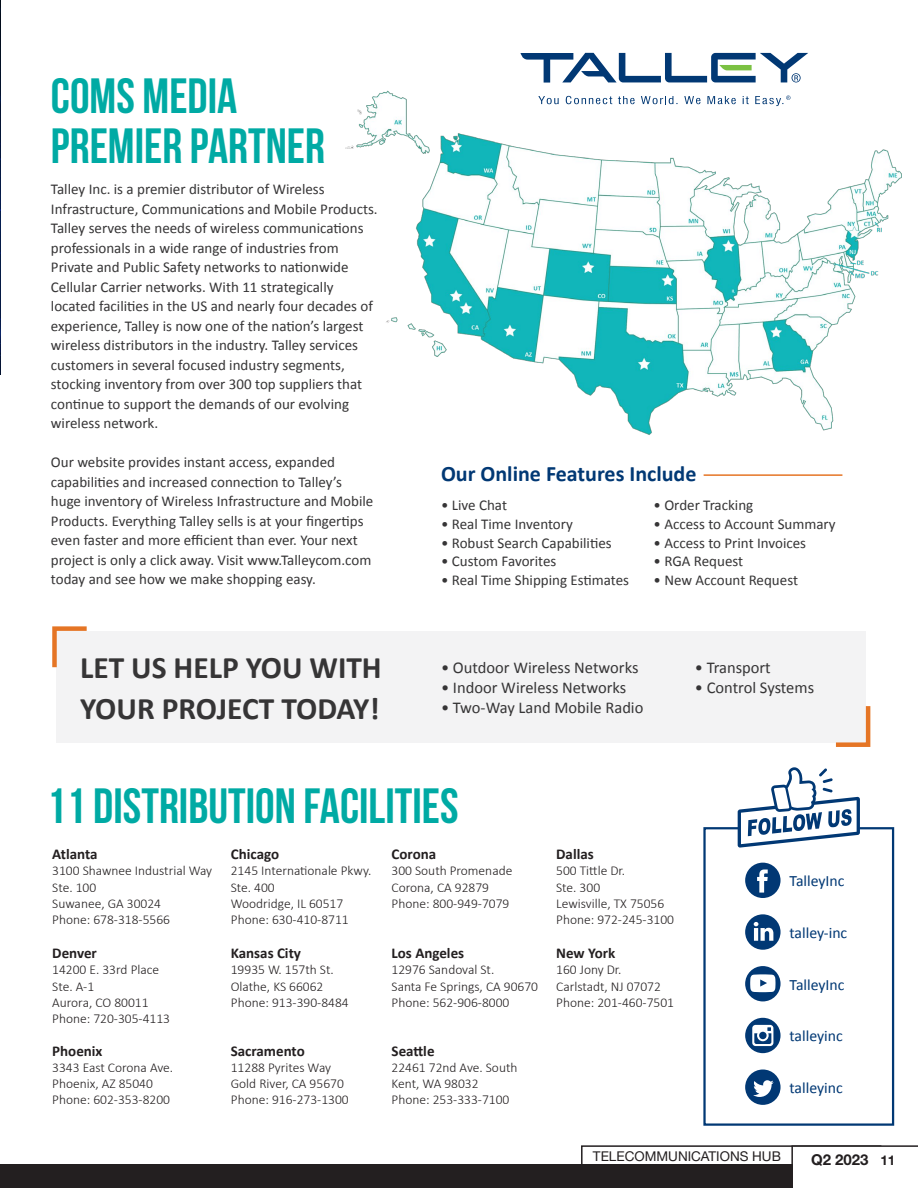
<style>
.page{position:relative;width:918px;height:1188px;background:#fff}
.page>*{position:absolute;margin:0;border:0;box-sizing:border-box;transform-origin:0 0}
.t1{font:700 49.5px/49.5px "Bebas Neue";color:#00aaa4}
.t2{font:700 31.35px/40.8px "Calibri";color:#363536}
.t3{font:700 22.05px "Calibri";color:#013874}
.t4{font:16.5px "Calibri";color:#363536}
.t5{font:15.75px "Calibri";color:#013874}
.t6{font:15px/19.5px "Calibri";color:#363536}
.t7{font:700 15px "Calibri";color:#231f20}
.t8{font:700 15px "Helvetica Neue LT Std";color:#231f20}
.t9{font:300 13.5px/16.2px "Calibri";color:#231f20}
.t10{font:13.5px "Helvetica Neue LT Std";color:#231f20}
.s1{font-size:13.5px}
</style>
<div class="page">
<div style="left:57px;top:631px;width:809px;height:112px;background:#f3f3f4"></div>
<svg style="left:52px;top:626px;width:35px;height:46px"></svg>
<svg style="left:835px;top:706px;width:36px;height:41px"></svg>
<img style="left:345px;top:90px;width:557px;height:345px">
<hr style="left:704px;top:474px;width:138px;height:2px;background:#e57525">
<svg style="left:538px;top:96px;width:21px;height:8px"></svg>
<svg style="left:566px;top:96px;width:46px;height:8px"></svg>
<svg style="left:618px;top:96px;width:17px;height:8px"></svg>
<svg style="left:641px;top:96px;width:37px;height:8px"></svg>
<svg style="left:684px;top:96px;width:16px;height:8px"></svg>
<svg style="left:707px;top:96px;width:29px;height:8px"></svg>
<svg style="left:743px;top:96px;width:6px;height:8px"></svg>
<svg style="left:755px;top:96px;width:36px;height:10px"></svg>
<svg style="left:521px;top:53px;width:287px;height:30px"></svg>
<svg style="left:738px;top:767px;width:122px;height:59px"></svg>
<svg style="left:703px;top:826px;width:192px;height:300px"></svg>
<svg style="left:745px;top:914px;width:36px;height:36px"></svg>
<svg style="left:745px;top:863px;width:36px;height:35px"></svg>
<svg style="left:745px;top:1018px;width:36px;height:35px"></svg>
<svg style="left:745px;top:1070px;width:36px;height:35px"></svg>
<svg style="left:745px;top:966px;width:36px;height:35px"></svg>
<img style="left:0;top:0;width:1px;height:375px">
<svg style="left:581px;top:1145px;width:337px;height:43px"></svg>
<div style="left:0;top:1165px;width:792px;height:23px;background:#231f20"></div>
<h1 class="t1" style="left:51px;top:71px;width:276px">COMS MEDIA<br>PREMIER PARTNER</h1>
<p class="t6" style="left:51px;top:180px;width:328px">Talley Inc. is a premier distributor of Wireless Infrastructure, Communications and Mobile Products.<br>Talley serves the needs of wireless communications professionals in a wide range of industries from Private and Public Safety networks to nationwide Cellular Carrier networks. With 11 strategically located facilities in the US and nearly four decades of experience, Talley is now one of the nation’s largest wireless distributors in the industry. Talley services customers in several focused industry segments, stocking inventory from over 300 top suppliers that continue to support the demands of our evolving wireless network.</p>
<p class="t6" style="left:51px;top:453px;width:324px">Our website provides instant access, expanded capabilities and increased connection to Talley’s huge inventory of Wireless Infrastructure and Mobile Products. Everything Talley sells is at your fingertips even faster and more efficient than ever. Your next project is only a click away. Visit www.Talleycom.com today and see how we make shopping easy.</p>
<h2 class="t2" style="left:80px;top:647px;width:303px">LET US HELP YOU WITH<br>YOUR PROJECT TODAY!</h2>
<h3 class="t3" style="left:441px;top:460px;width:257px">Our Online Features Include</h3>
<p class="t6" style="left:654px;top:495px;width:101px">• Order Tracking</p>
<p class="t6" style="left:654px;top:514px;width:184px">• Access to Account Summary</p>
<p class="t6" style="left:654px;top:533px;width:154px">• Access to Print Invoices</p>
<p class="t6" style="left:654px;top:552px;width:91px">• RGA Request</p>
<p class="t6" style="left:654px;top:570px;width:146px">• New Account Request</p>
<p class="t6" style="left:441px;top:495px;width:68px">• Live Chat</p>
<p class="t6" style="left:441px;top:514px;width:133px">• Real Time Inventory</p>
<p class="t6" style="left:441px;top:533px;width:172px">• Robust Search Capabilities</p>
<p class="t6" style="left:441px;top:552px;width:117px">• Custom Favorites</p>
<p class="t6" style="left:441px;top:570px;width:190px">• Real Time Shipping Estimates</p>
<p class="t4" style="left:441px;top:657px;width:199px">• Outdoor Wireless Networks</p>
<p class="t4" style="left:441px;top:677px;width:187px">• Indoor Wireless Networks</p>
<p class="t4" style="left:441px;top:697px;width:204px">• Two-Way Land Mobile Radio</p>
<p class="t4" style="left:695px;top:657px;width:78px">• Transport</p>
<p class="t4" style="left:695px;top:677px;width:121px">• Control Systems</p>
<h1 class="t1" style="left:46px;top:780px;width:414px">11 DISTRIBUTION FACILITIES</h1>
<p class="t7" style="left:52px;top:845px;width:47px">Atlanta</p>
<p class="t9" style="left:52px;top:863px;width:161px">3100 Shawnee Industrial Way<br>Ste. 100<br>Suwanee, GA 30024<br>Phone: 678-318-5566</p>
<p class="t7" style="left:52px;top:944px;width:46px">Denver</p>
<p class="t9" style="left:52px;top:962px;width:119px">14200 E. 33rd Place<br>Ste. A-1<br>Aurora, CO 80011<br>Phone: 720-305-4113</p>
<p class="t7" style="left:52px;top:1041px;width:52px">Phoenix</p>
<p class="t9" style="left:52px;top:1059px;width:122px">3343 East Corona Ave.<br>Phoenix, AZ 85040<br>Phone: 602-353-8200</p>
<p class="t7" style="left:231px;top:845px;width:50px">Chicago</p>
<p class="t9" style="left:231px;top:863px;width:142px">2145 Internationale Pkwy.<br>Ste. 400<br>Woodridge, IL 60517<br>Phone: 630-410-8711</p>
<p class="t7" style="left:231px;top:944px;width:72px">Kansas City</p>
<p class="t9" style="left:231px;top:962px;width:119px">19935 W. 157th St.<br>Olathe, KS 66062<br>Phone: 913-390-8484</p>
<p class="t7" style="left:231px;top:1041px;width:75px">Sacramento</p>
<p class="t9" style="left:231px;top:1059px;width:119px">11288 Pyrites Way<br>Gold River, CA 95670<br>Phone: 916-273-1300</p>
<p class="t7" style="left:392px;top:845px;width:46px">Corona</p>
<p class="t9" style="left:392px;top:863px;width:122px">300 South Promenade<br>Corona, CA 92879<br>Phone: 800-949-7079</p>
<p class="t7" style="left:392px;top:944px;width:74px">Los Angeles</p>
<p class="t9" style="left:392px;top:962px;width:148px">12976 Sandoval St.<br>Santa Fe Springs, CA 90670<br>Phone: 562-906-8000</p>
<p class="t7" style="left:392px;top:1041px;width:44px">Seattle</p>
<p class="t9" style="left:392px;top:1059px;width:127px">22461 72nd Ave. South<br>Kent, WA 98032<br>Phone: 253-333-7100</p>
<p class="t7" style="left:556px;top:845px;width:39px">Dallas</p>
<p class="t9" style="left:556px;top:863px;width:119px">500 Tittle Dr.<br>Ste. 300<br>Lewisville, TX 75056<br>Phone: 972-245-3100</p>
<p class="t7" style="left:556px;top:944px;width:61px">New York</p>
<p class="t9" style="left:556px;top:962px;width:119px">160 Jony Dr.<br>Carlstadt, NJ 07072<br>Phone: 201-460-7501</p>
<p class="t5" style="left:790px;top:871px;width:57px">TalleyInc</p>
<p class="t5" style="left:790px;top:923px;width:59px">talley-inc</p>
<p class="t5" style="left:790px;top:974px;width:57px">TalleyInc</p>
<p class="t5" style="left:790px;top:1026px;width:55px">talleyinc</p>
<p class="t5" style="left:790px;top:1078px;width:55px">talleyinc</p>
<p class="t10" style="left:593px;top:1148px;width:190px">TELECOMMUNICATIONS HUB</p>
<p class="t8" style="left:811px;top:1151px;width:86px">Q2 2023 <span class="s1">11</span></p>
</div>
